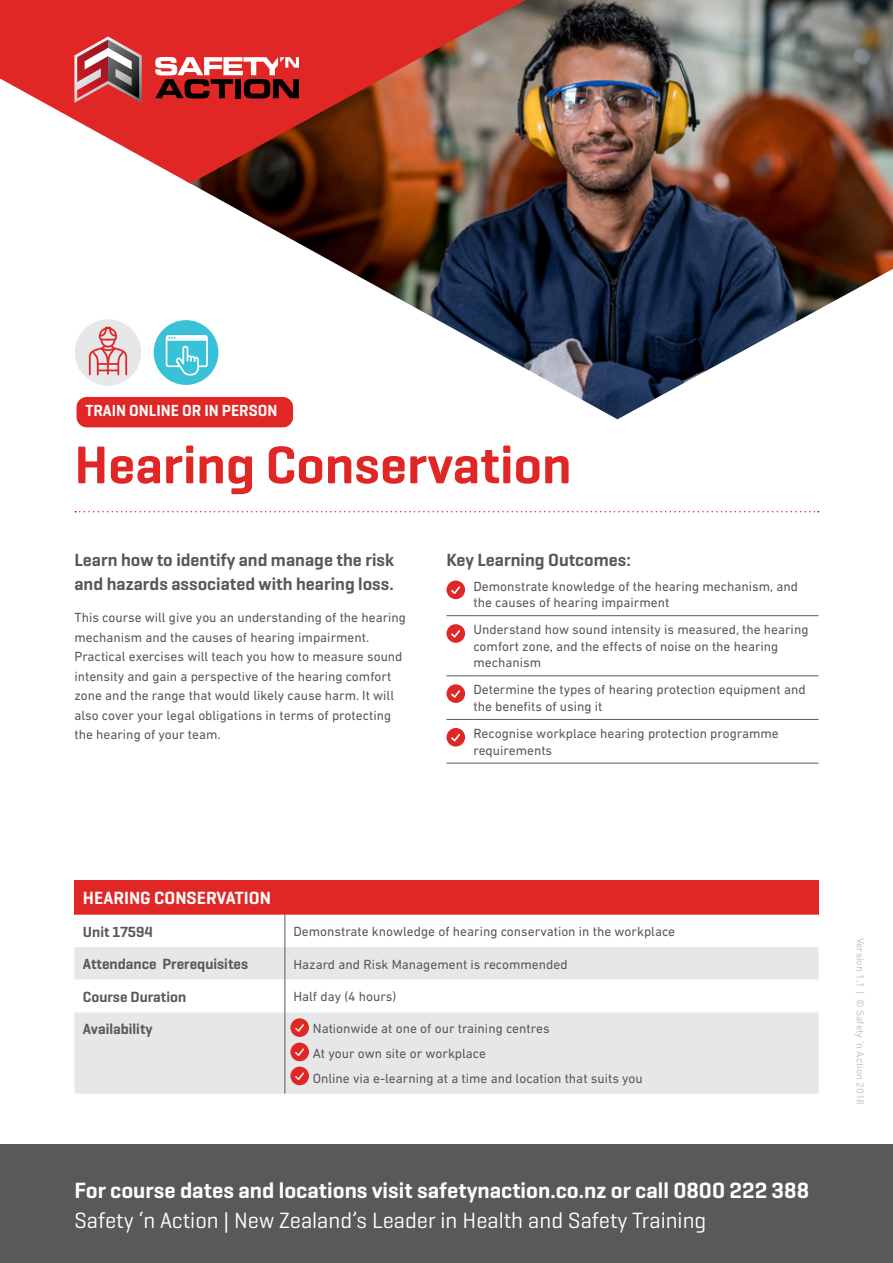
<style>
.page{position:relative;width:893px;height:1263px;background:#fff}
.page>*{position:absolute;margin:0;border:0;box-sizing:border-box;transform-origin:0 0}
.t1{font:600 54px "Geogrotesque";color:#e02726}
.t2{font:600 22.5px "Geogrotesque";color:#fff}
.t3{font:22.5px "Geogrotesque";color:#fff}
.t4{font:600 18px/24px "Geogrotesque";color:#58595b}
.t5{font:600 18px "Geogrotesque";color:#fff}
.t6{font:600 16.35px "Geogrotesque";color:#fff}
.t7{font:600 15px "Geogrotesque";color:#58595b}
.t8{font:13.5px/19.5px "DIN Next LT Pro";color:#58595b}
.t9{font:10.5px "DIN Next LT Pro";color:#c7c8ca}
</style>
<div class="page">
<img style="left:186px;top:0;width:707px;height:419px">
<div style="left:77px;top:397px;width:216px;height:30px;background:#e02726;border-radius:10px"></div>
<div style="left:154px;top:320px;width:64px;height:65px;background:#39c2d7;border-radius:50%"></div>
<svg style="left:166px;top:335px;width:42px;height:40px"></svg>
<div style="left:0;top:1144px;width:893px;height:119px;background:#58595b"></div>
<svg style="left:446px;top:615px;width:27px;height:1px"></svg>
<hr style="left:473px;top:615px;width:346px;height:1px;background:#58595b">
<svg style="left:446px;top:675px;width:27px;height:1px"></svg>
<hr style="left:473px;top:675px;width:346px;height:1px;background:#58595b">
<svg style="left:446px;top:719px;width:27px;height:1px"></svg>
<hr style="left:473px;top:719px;width:346px;height:1px;background:#58595b">
<svg style="left:446px;top:763px;width:27px;height:1px"></svg>
<hr style="left:473px;top:763px;width:346px;height:1px;background:#58595b">
<svg style="left:446px;top:580px;width:19px;height:19px"></svg>
<svg style="left:446px;top:624px;width:19px;height:19px"></svg>
<svg style="left:446px;top:684px;width:19px;height:19px"></svg>
<svg style="left:446px;top:728px;width:19px;height:18px"></svg>
<div style="left:74px;top:880px;width:745px;height:35px;background:#e02726"></div>
<div style="left:74px;top:947px;width:745px;height:147px;background:#e6e7e8"></div>
<svg style="left:74px;top:980px;width:745px;height:32px"></svg>
<hr style="left:285px;top:915px;width:1px;height:32px;background:#58595b">
<hr style="left:285px;top:947px;width:1px;height:33px;background:#58595b">
<hr style="left:285px;top:980px;width:1px;height:32px;background:#58595b">
<hr style="left:285px;top:1012px;width:1px;height:82px;background:#58595b">
<svg style="left:75px;top:511px;width:744px;height:1px"></svg>
<div style="left:75px;top:319px;width:66px;height:67px;background:#e6e7e8;border-radius:50%"></div>
<svg style="left:89px;top:327px;width:38px;height:48px"></svg>
<svg style="left:290px;top:1018px;width:19px;height:67px"></svg>
<svg style="left:0;top:0;width:565px;height:184px;fill:#e02726"></svg>
<svg style="left:74px;top:36px;width:68px;height:67px"></svg>
<svg style="left:155px;top:57px;width:144px;height:41px"></svg>
<p class="t6" style="left:86px;top:400px;width:194px">TRAIN ONLINE OR IN PERSON</p>
<h1 class="t1" style="left:74px;top:431px;width:499px">Hearing Conservation</h1>
<h3 class="t4" style="left:74px;top:548px;width:321px">Learn how to identify and manage the risk and hazards associated with hearing loss.</h3>
<p class="t8" style="left:74px;top:608px;width:333px">This course will give you an understanding of the hearing mechanism and the causes of hearing impairment.<br>Practical exercises will teach you how to measure sound intensity and gain a perspective of the hearing comfort zone and the range that would likely cause harm. It will also cover your legal obligations in terms of protecting the hearing of your team.</p>
<h3 class="t4" style="left:446px;top:548px;width:186px">Key Learning Outcomes:</h3>
<p class="t8" style="left:473px;top:578px;width:326px;line-height:16.5px">Demonstrate knowledge of the hearing mechanism, and the causes of hearing impairment</p>
<p class="t8" style="left:473px;top:621px;width:337px;line-height:16.5px">Understand how sound intensity is measured, the hearing comfort zone, and the effects of noise on the hearing mechanism</p>
<p class="t8" style="left:473px;top:681px;width:334px;line-height:16.5px">Determine the types of hearing protection equipment and the benefits of using it</p>
<p class="t8" style="left:473px;top:725px;width:307px;line-height:16.5px">Recognise workplace hearing protection programme requirements</p>
<h3 class="t5" style="left:83px;top:887px;width:189px">HEARING CONSERVATION</h3>
<p class="t7" style="left:83px;top:922px;width:72px">Unit 17594</p>
<p class="t8" style="left:293px;top:921px;width:383px">Demonstrate knowledge of hearing conservation in the workplace</p>
<p class="t7" style="left:83px;top:955px;width:167px">Attendance Prerequisites</p>
<p class="t8" style="left:293px;top:954px;width:276px">Hazard and Risk Management is recommended</p>
<p class="t7" style="left:83px;top:987px;width:105px">Course Duration</p>
<p class="t8" style="left:293px;top:986px;width:104px">Half day (4 hours)</p>
<p class="t7" style="left:83px;top:1020px;width:71px">Availability</p>
<p class="t8" style="left:313px;top:1016px;width:331px;line-height:25px">Nationwide at one of our training centres<br>At your own site or workplace<br>Online via e-learning at a time and location that suits you</p>
<h2 class="t2" style="left:74px;top:1176px;width:736px">For course dates and locations visit safetynaction.co.nz or call 0800 222 388</h2>
<h2 class="t3" style="left:74px;top:1206px;width:633px">Safety ‘n Action | New Zealand’s Leader in Health and Safety Training</h2>
<p class="t9" style="left:866px;top:938px;width:169px;rotate:90deg">Version 1.1 | © Safety ‘n Action 2018</p>
</div>
